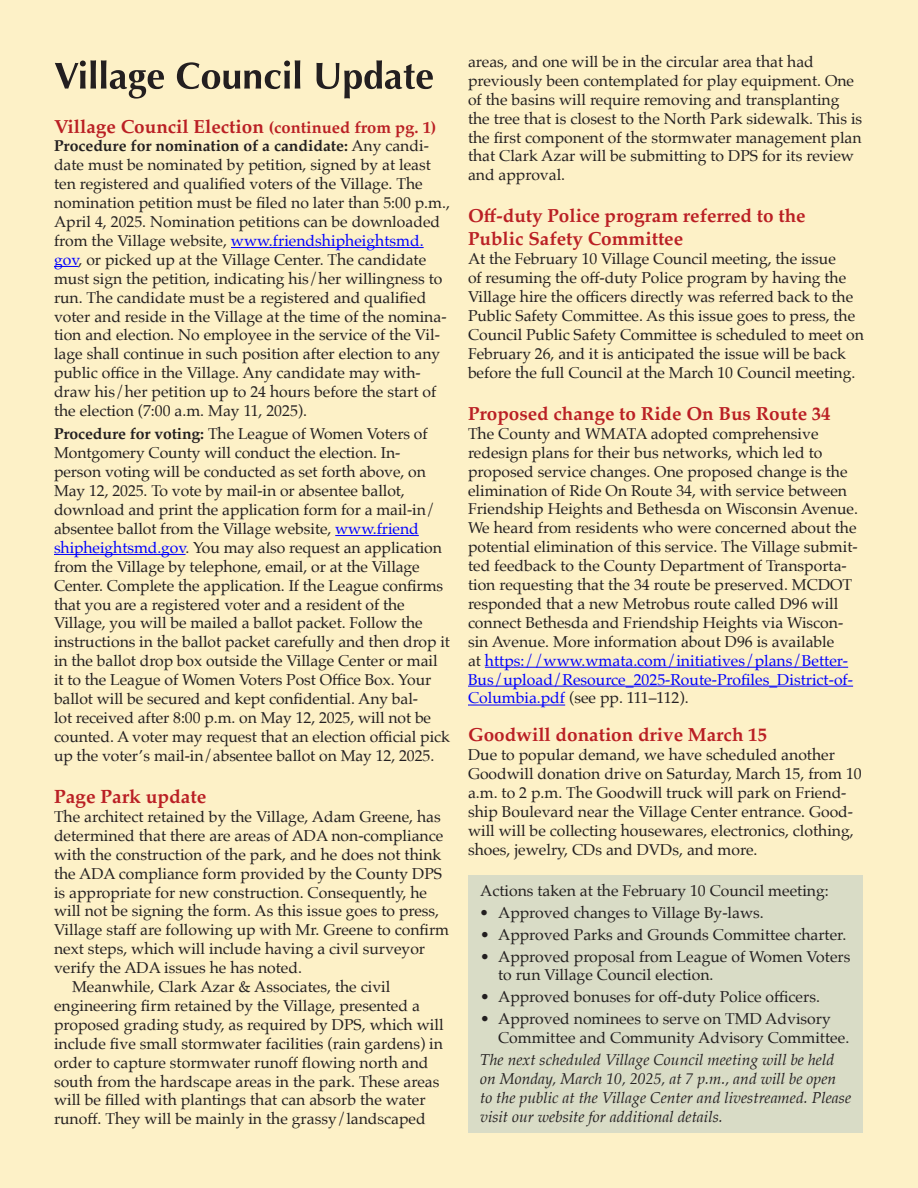
<style>
.page{position:relative;width:918px;height:1188px;background:#fdf1c7}
.page>*{position:absolute;margin:0;border:0;box-sizing:border-box;transform-origin:0 0}
.t1{font:700 19.2px "Palatino";color:#ba1f24}
.t2{font:700 18.9px/23.4px "Palatino";color:#ba1f24}
.t3{font:15.75px/18.9px "Palatino";color:#231f20}
.t4{font:italic 15.75px/18.9px "Palatino";color:#231f20}
.s1{font-size:16.5px}
.s2{font-weight:700}
.s3{color:#00f}
.s4{font-style:italic}
</style>
<div class="page">
<div style="left:469px;top:876px;width:394px;height:257px;background:#d9dcc6"></div>
<svg style="left:55px;top:60px;width:378px;height:39px"></svg>
<hr style="left:231px;top:247px;width:193px;height:1px;background:#00f">
<svg style="left:54px;top:266px;width:25px;height:1px"></svg>
<hr style="left:335px;top:535px;width:84px;height:1px;background:#00f">
<hr style="left:54px;top:554px;width:132px;height:1px;background:#00f">
<hr style="left:485px;top:667px;width:363px;height:1px;background:#00f">
<hr style="left:468px;top:686px;width:385px;height:1px;background:#00f">
<hr style="left:468px;top:705px;width:97px;height:1px;background:#00f">
<p class="t2" style="left:54px;top:114px;width:384px">Village Council Election <span class="s1">(continued from pg. 1)</span></p>
<p class="t3" style="left:54px;top:137px;width:398px"><span class="s2">Procedure for nomination of a candidate:</span> Any candi&shy;date must be nominated by petition, signed by at least ten registered and qualified voters of the Village. The nomination petition must be filed no later than 5:00 p.m., April 4, 2025. Nomination petitions can be downloaded from the Village website, <span class="s3">www.friendshipheightsmd. gov</span>, or picked up at the Village Center. The candidate must sign the petition, indicating his/her willingness to run. The candidate must be a registered and qualified voter and reside in the Village at the time of the nomina&shy;tion and election. No employee in the service of the Vil&shy;lage shall continue in such position after election to any public office in the Village. Any candidate may with&shy;draw his/her petition up to 24 hours before the start of the election (7:00 a.m. May 11, 2025).</p>
<p class="t3" style="left:54px;top:425px;width:398px"><span class="s2">Procedure for voting:</span> The League of Women Voters of Montgomery County will conduct the election. In&shy;person voting will be conducted as set forth above, on May 12, 2025. To vote by mail-in or absentee ballot, download and print the application form for a mail-in/ absentee ballot from the Village website, <span class="s3">www.friend shipheightsmd.gov</span>. You may also request an application from the Village by telephone, email, or at the Village Center. Complete the application. If the League confirms that you are a registered voter and a resident of the Village, you will be mailed a ballot packet. Follow the instructions in the ballot packet carefully and then drop it in the ballot drop box outside the Village Center or mail it to the League of Women Voters Post Office Box. Your ballot will be secured and kept confidential. Any bal-<br>lot received after 8:00 p.m. on May 12, 2025, will not be counted. A voter may request that an election official pick up the voter’s mail-in/absentee ballot on May 12, 2025.</p>
<p class="t1" style="left:54px;top:780px;width:154px">Page Park update</p>
<p class="t3" style="left:54px;top:807px;width:388px">The architect retained by the Village, Adam Greene, has</p>
<p class="t3" style="left:54px;top:826px;width:391px">determined that there are areas of ADA non-compliance</p>
<p class="t3" style="left:54px;top:845px;width:389px">with the construction of the park, and he does not think</p>
<p class="t3" style="left:54px;top:864px;width:390px">the ADA compliance form provided by the County DPS</p>
<p class="t3" style="left:54px;top:883px;width:375px">is appropriate for new construction. Consequently, he</p>
<p class="t3" style="left:54px;top:902px;width:387px">will not be signing the form. As this issue goes to press,</p>
<p class="t3" style="left:54px;top:920px;width:397px">Village staff are following up with Mr. Greene to confirm</p>
<p class="t3" style="left:54px;top:939px;width:373px">next steps, which will include having a civil surveyor</p>
<p class="t3" style="left:54px;top:958px;width:250px">verify the ADA issues he has noted.</p>
<p class="t3" style="left:72px;top:977px;width:320px">Meanwhile, Clark Azar &amp; Associates, the civil</p>
<p class="t3" style="left:54px;top:996px;width:367px">engineering firm retained by the Village, presented a</p>
<p class="t3" style="left:54px;top:1015px;width:391px">proposed grading study, as required by DPS, which will</p>
<p class="t3" style="left:54px;top:1034px;width:391px">include five small stormwater facilities (rain gardens) in</p>
<p class="t3" style="left:54px;top:1053px;width:376px">order to capture stormwater runoff flowing north and</p>
<p class="t3" style="left:54px;top:1072px;width:387px">south from the hardscape areas in the park. These areas</p>
<p class="t3" style="left:54px;top:1091px;width:373px">will be filled with plantings that can absorb the water</p>
<p class="t3" style="left:54px;top:1109px;width:373px">runoff. They will be mainly in the grassy/landscaped</p>
<p class="t3" style="left:468px;top:52px;width:396px">areas, and one will be in the circular area that had previously been contemplated for play equipment. One of the basins will require removing and transplanting the tree that is closest to the North Park sidewalk. This is the first component of the stormwater management plan that Clark Azar will be submitting to DPS for its review and approval.</p>
<p class="t2" style="left:468px;top:203px;width:339px">Off-duty Police program referred to the<br>Public Safety Committee</p>
<p class="t3" style="left:468px;top:249px;width:397px">At the February 10 Village Council meeting, the issue<br>of resuming the off-duty Police program by having the Village hire the officers directly was referred back to the Public Safety Committee. As this issue goes to press, the Council Public Safety Committee is scheduled to meet on February 26, and it is anticipated the issue will be back before the full Council at the March 10 Council meeting.</p>
<p class="t2" style="left:468px;top:401px;width:364px">Proposed change to Ride On Bus Route 34</p>
<p class="t3" style="left:468px;top:424px;width:392px">The County and WMATA adopted comprehensive redesign plans for their bus networks, which led to proposed service changes. One proposed change is the elimination of Ride On Route 34, with service between Friendship Heights and Bethesda on Wisconsin Avenue.<br>We heard from residents who were concerned about the potential elimination of this service. The Village submit&shy;ted feedback to the County Department of Transporta&shy;tion requesting that the 34 route be preserved. MCDOT responded that a new Metrobus route called D96 will connect Bethesda and Friendship Heights via Wiscon&shy;sin Avenue. More information about D96 is available<br>at <span class="s3">https://www.wmata.com/initiatives/plans/Better-Bus/upload/Resource_2025-Route-Profiles_District-of-Columbia.pdf</span> (see pp. 111–112).</p>
<p class="t2" style="left:468px;top:723px;width:301px">Goodwill donation drive March 15</p>
<p class="t3" style="left:468px;top:745px;width:395px">Due to popular demand, we have scheduled another Goodwill donation drive on Saturday, March 15, from 10 a.m. to 2 p.m. The Goodwill truck will park on Friend&shy;ship Boulevard near the Village Center entrance. Good&shy;will will be collecting housewares, electronics, clothing, shoes, jewelry, CDs and DVDs, and more.</p>
<p class="t3" style="left:480px;top:881px;width:350px">Actions taken at the February 10 Council meeting:</p>
<p class="t3" style="left:480px;top:903px;width:285px"><span class="s4">•</span> Approved changes to Village By-laws.</p>
<p class="t3" style="left:480px;top:925px;width:368px">• Approved Parks and Grounds Committee charter.</p>
<p class="t3" style="left:498px;top:947px;width:354px;text-indent:-18px">• Approved proposal from League of Women Voters to run Village Council election.</p>
<p class="t3" style="left:480px;top:987px;width:341px">• Approved bonuses for off-duty Police officers.</p>
<p class="t3" style="left:498px;top:1009px;width:353px;text-indent:-18px">• Approved nominees to serve on TMD Advisory<br>Committee and Community Advisory Committee.</p>
<p class="t4" style="left:480px;top:1050px;width:373px">The next scheduled Village Council meeting will be held on Monday, March 10, 2025, at 7 p.m., and will be open to the public at the Village Center and livestreamed. Please visit our website for additional details.</p>
</div>
